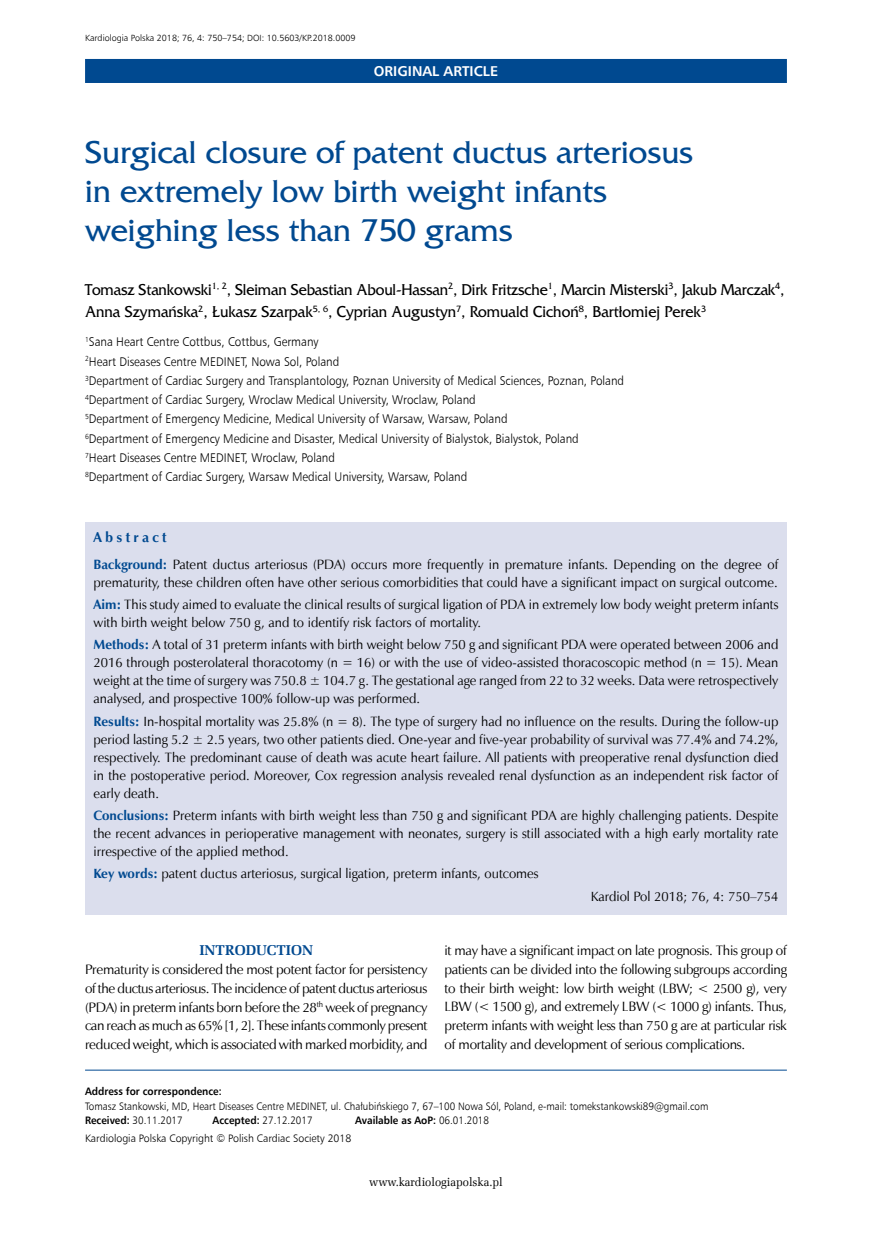
<style>
.page{position:relative;width:872px;height:1234px;background:#fff}
.page>*{position:absolute;margin:0;border:0;box-sizing:border-box;transform-origin:0 0}
._01_Tytul_pierwszy{font:33px/39px "France";color:#004990}
._03_Autor{font:16.5px/22.5px "France";letter-spacing:-.01em;color:#000;scale:.94 1}
.t1{font:700 14.25px "Humnst 777 EU";color:#fff}
._06_Srodtytul_1{font:700 14.25px "Zapf Ellipt EU";color:#004990}
._11_Streszczenie_sro{font:700 14.25px "Zapf Humnst EU";letter-spacing:.23em;color:#004990}
._09_Tekst_pierwszy_A{font:13.65px/18.8px "Zapf Humnst EU";letter-spacing:-.02em;color:#000;text-align:justify}
._11_Streszczenie_ang{font:13.5px/18px "Zapf Humnst EU";color:#000;text-align:justify}
._11_Streszczenie_slo{font:13.5px "Zapf Humnst EU";color:#000}
._14_Streszczenie_Kar{font:13.5px "Zapf Humnst EU";color:#000}
._04_Praca{font:12.6px "Humnst 777 Lt EU";color:#000;scale:.93 1}
.t2{font:12px "Zapf Ellipt EU";color:#000;scale:.95 1}
._05_Adres_do_korespo{font:10.8px/14.2px "Humnst 777 Lt EU";color:#000;scale:.92 1}
._05_Adres_do_korespo-2{font:10.8px "Humnst 777 Lt EU";color:#000}
._05_Adres_do_korespo-3{font:700 10.8px "Humnst 777 EU";color:#000;scale:.92 1}
._30_Pagina_nad_paski{font:9px "Humnst 777 Lt EU";color:#000}
.s1{font-weight:700;color:#004990}
.s2{font-family:"Humnst 777 EU";font-weight:700}
.s3{font-family:"Humnst 777 Lt EU";font-weight:400}
</style>
<div class="page">
<div style="left:85px;top:59px;width:702px;height:24px;background:#004990"></div>
<div style="left:85px;top:522px;width:702px;height:392px;background:#dbdeed"></div>
<hr style="left:85px;top:1069px;width:702px;height:1px;background:#004990">
<p class="_30_Pagina_nad_paski" style="left:85px;top:33px;width:272px">Kardiologia Polska 2018; 76, 4: 750–754; DOI: 10.5603/KP.2018.0009</p>
<p class="t1" style="left:374px;top:62px;width:126px">ORIGINAL ARTICLE</p>
<p class="_01_Tytul_pierwszy" style="left:85px;top:133px;width:609px">Surgical closure of patent ductus arteriosus in extremely low birth weight infants weighing less than 750 grams</p>
<p class="_03_Autor" style="left:85px;top:278px;width:745px">Tomasz Stankowski<sup>1,</sup> <sup>2</sup>, Sleiman Sebastian Aboul-Hassan<sup>2</sup>, Dirk Fritzsche<sup>1</sup>, Marcin Misterski<sup>3</sup>, Jakub Marczak<sup>4</sup>,<br>Anna Szymańska<sup>2</sup>, Łukasz Szarpak<sup>5,</sup> <sup>6</sup>, Cyprian Augustyn<sup>7</sup>, Romuald Cichoń<sup>8</sup>, Bartłomiej Perek<sup>3</sup></p>
<p class="_04_Praca" style="left:85px;top:334px;width:253px"><sup>1</sup>Sana Heart Centre Cottbus, Cottbus, Germany</p>
<p class="_04_Praca" style="left:85px;top:353px;width:275px"><sup>2</sup>Heart Diseases Centre MEDINET, Nowa Sol, Poland</p>
<p class="_04_Praca" style="left:85px;top:373px;width:581px"><sup>3</sup>Department of Cardiac Surgery and Transplantology, Poznan University of Medical Sciences, Poznan, Poland</p>
<p class="_04_Praca" style="left:85px;top:392px;width:422px"><sup>4</sup>Department of Cardiac Surgery, Wroclaw Medical University, Wroclaw, Poland</p>
<p class="_04_Praca" style="left:85px;top:411px;width:456px"><sup>5</sup>Department of Emergency Medicine, Medical University of Warsaw, Warsaw, Poland</p>
<p class="_04_Praca" style="left:85px;top:430px;width:532px"><sup>6</sup>Department of Emergency Medicine and Disaster, Medical University of Bialystok, Bialystok, Poland</p>
<p class="_04_Praca" style="left:85px;top:450px;width:270px"><sup>7</sup>Heart Diseases Centre MEDINET, Wroclaw, Poland</p>
<p class="_04_Praca" style="left:85px;top:469px;width:412px"><sup>8</sup>Department of Cardiac Surgery, Warsaw Medical University, Warsaw, Poland</p>
<p class="_11_Streszczenie_sro" style="left:94px;top:528px;width:75px">Abstract</p>
<p class="_11_Streszczenie_ang" style="left:94px;top:555px;width:686px"><span class="s1">Background:</span> Patent ductus arteriosus (PDA) occurs more frequently in premature infants. Depending on the degree of prematurity, these children often have other serious comorbidities that could have a significant impact on surgical outcome.</p>
<p class="_11_Streszczenie_ang" style="left:94px;top:595px;width:686px"><span class="s1">Aim:</span> This study aimed to evaluate the clinical results of surgical ligation of PDA in extremely low body weight preterm infants with birth weight below 750 g, and to identify risk factors of mortality.</p>
<p class="_11_Streszczenie_ang" style="left:94px;top:635px;width:686px"><span class="s1">Methods:</span> A total of 31 preterm infants with birth weight below 750 g and significant PDA were operated between 2006 and 2016 through posterolateral thoracotomy (n = 16) or with the use of video-assisted thoracoscopic method (n = 15). Mean weight at the time of surgery was 750.8 ± 104.7 g. The gestational age ranged from 22 to 32 weeks. Data were retrospectively analysed, and prospective 100% follow-up was performed.</p>
<p class="_11_Streszczenie_ang" style="left:94px;top:712px;width:686px"><span class="s1">Results:</span> In-hospital mortality was 25.8% (n = 8). The type of surgery had no influence on the results. During the follow-up period lasting 5.2 ± 2.5 years, two other patients died. One-year and five-year probability of survival was 77.4% and 74.2%, respectively. The predominant cause of death was acute heart failure. All patients with preoperative renal dysfunction died in the postoperative period. Moreover, Cox regression analysis revealed renal dysfunction as an independent risk factor of early death.</p>
<p class="_11_Streszczenie_ang" style="left:94px;top:806px;width:686px"><span class="s1">Conclusions:</span> Preterm infants with birth weight less than 750 g and significant PDA are highly challenging patients. Despite the recent advances in perioperative management with neonates, surgery is still associated with a high early mortality rate irrespective of the applied method.</p>
<p class="_11_Streszczenie_slo" style="left:94px;top:865px;width:446px"><span class="s1">Key words:</span> patent ductus arteriosus, surgical ligation, preterm infants, outcomes</p>
<p class="_14_Streszczenie_Kar" style="left:590px;top:887px;width:189px">Kardiol Pol 2018; 76, 4: 750–754</p>
<p class="_06_Srodtytul_1" style="left:199px;top:941px;width:115px">INTRODUCTION</p>
<p class="_09_Tekst_pierwszy_A" style="left:85px;top:959px;width:344px">Prematurity is considered the most potent factor for persistency of the ductus arteriosus. The incidence of patent ductus arteriosus (PDA) in preterm infants born before the 28<sup>th</sup> week of pregnancy can reach as much as 65% [1, 2]. These infants commonly present reduced weight, which is associated with marked morbidity, and</p>
<p class="_09_Tekst_pierwszy_A" style="left:444px;top:940px;width:344px">it may have a significant impact on late prognosis. This group of patients can be divided into the following subgroups according to their birth weight: low birth weight (LBW; &lt; 2500 g), very LBW (&lt; 1500 g), and extremely LBW (&lt; 1000 g) infants. Thus, preterm infants with weight less than 750 g are at particular risk of mortality and development of serious complications.</p>
<p class="_05_Adres_do_korespo" style="left:85px;top:1083px;width:679px"><span class="s2">Address for correspondence:<br></span>Tomasz Stankowski, MD, Heart Diseases Centre MEDINET, ul. Chałubińskiego 7, 67–100 Nowa Sól, Poland, e-mail: tomekstankowski89@gmail.com</p>
<p class="_05_Adres_do_korespo" style="left:85px;top:1112px;width:108px"><span class="s2">Received:</span> 30.11.2017</p>
<p class="_05_Adres_do_korespo" style="left:213px;top:1112px;width:110px"><span class="s2">Accepted:</span> 27.12.2017</p>
<p class="_05_Adres_do_korespo-3" style="left:355px;top:1112px;width:147px">Available as AoP: <span class="s3">06.01.2018</span></p>
<p class="_05_Adres_do_korespo-2" style="left:85px;top:1131px;width:268px">Kardiologia Polska Copyright © Polish Cardiac Society 2018</p>
<p class="t2" style="left:369px;top:1174px;width:142px">www.kardiologiapolska.pl</p>
</div>
